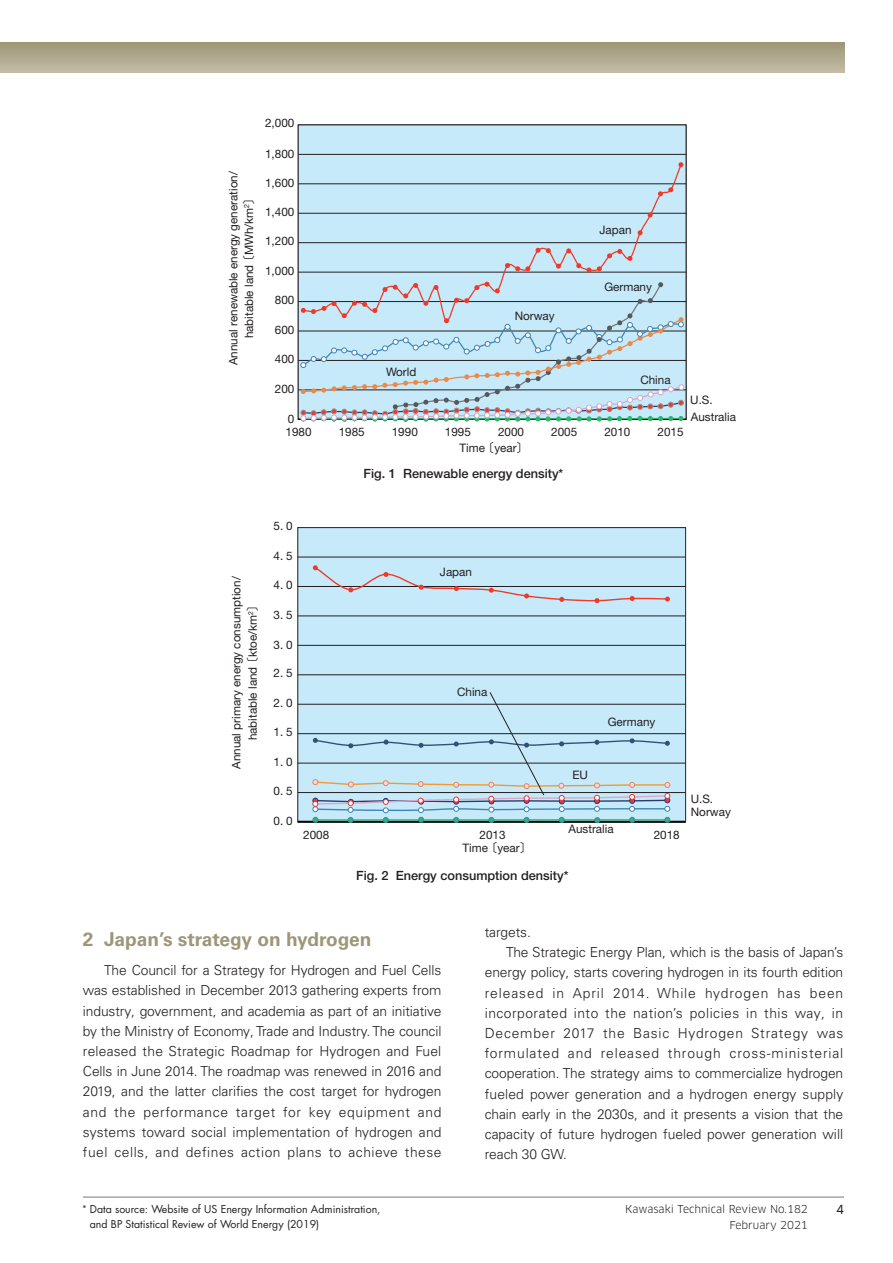
<style>
.page{position:relative;width:893px;height:1263px;background:#fff}
.page>*{position:absolute;margin:0;border:0;box-sizing:border-box;transform-origin:0 0}
.t1{font:700 19.2px "Univers LT Pro 65";color:#9e9678}
.t2{font:300 13.8px/20.2px "Univers LT Pro 45";color:#231f20;text-align:justify}
.t3{font:300 13.8px "Univers LT Pro 45";letter-spacing:.065em;color:#231f20}
.t4{font:300 13.8px "Univers LT Pro 45";letter-spacing:.035em;color:#231f20}
.t5{font:300 13.8px "Univers LT Pro 45";letter-spacing:.06em;color:#231f20}
.t6{font:500 12.75px "Helvetica Neue LT Std";color:#231f20}
.t7{font:12.15px "Clan Pro News";color:#231f20}
.t8{font:11.7px/15.8px "Helvetica Neue LT Std";color:#231f20;text-align:center}
.t9{font:10.65px/14.4px "Futura Std";color:#231f20}
.t10{font:10.65px "Clan Pro";color:#231f20}
.s1{font-family:"Gothic BBB Pro Medium 90 msp RKSJ H"}
.s2{font-family:"Ryumin Pro"}
</style>
<div class="page">
<svg style="left:0;top:43px;width:844px;height:29px;background:#b0a88e"></svg>
<hr style="left:83px;top:1197px;width:761px;height:1px;background:#76787b">
<svg style="left:297px;top:124px;width:390px;height:296px;background:#badbe9"></svg>
<hr style="left:298px;top:390px;width:388px;height:1px;background:#231f20">
<hr style="left:298px;top:360px;width:388px;height:1px;background:#231f20">
<hr style="left:298px;top:331px;width:388px;height:1px;background:#231f20">
<hr style="left:298px;top:301px;width:388px;height:1px;background:#231f20">
<hr style="left:298px;top:272px;width:388px;height:1px;background:#231f20">
<hr style="left:298px;top:242px;width:388px;height:1px;background:#231f20">
<hr style="left:298px;top:213px;width:388px;height:1px;background:#231f20">
<hr style="left:298px;top:184px;width:388px;height:1px;background:#231f20">
<hr style="left:298px;top:154px;width:388px;height:1px;background:#231f20">
<hr style="left:298px;top:419px;width:388px;height:1px;background:#030303">
<svg style="left:302px;top:163px;width:381px;height:119px;background:#c0e2f1"></svg>
<svg style="left:505px;top:263px;width:25px;height:8px"></svg>
<svg style="left:535px;top:248px;width:5px;height:5px"></svg>
<svg style="left:546px;top:248px;width:5px;height:5px"></svg>
<svg style="left:556px;top:264px;width:5px;height:5px"></svg>
<svg style="left:566px;top:248px;width:5px;height:5px"></svg>
<svg style="left:576px;top:263px;width:15px;height:10px"></svg>
<svg style="left:597px;top:249px;width:35px;height:22px"></svg>
<svg style="left:638px;top:230px;width:5px;height:5px"></svg>
<svg style="left:648px;top:212px;width:5px;height:5px"></svg>
<svg style="left:658px;top:187px;width:15px;height:9px"></svg>
<svg style="left:678px;top:162px;width:5px;height:5px"></svg>
<svg style="left:301px;top:282px;width:383px;height:140px;background:#bdd9e5"></svg>
<div style="left:297px;top:527px;width:389px;height:296px;background:#c6eafa"></div>
<hr style="left:298px;top:792px;width:388px;height:1px;background:#231f20">
<hr style="left:298px;top:763px;width:388px;height:1px;background:#231f20">
<hr style="left:298px;top:733px;width:388px;height:1px;background:#231f20">
<hr style="left:298px;top:704px;width:388px;height:1px;background:#231f20">
<hr style="left:298px;top:674px;width:388px;height:1px;background:#231f20">
<hr style="left:298px;top:645px;width:388px;height:1px;background:#231f20">
<hr style="left:298px;top:616px;width:388px;height:1px;background:#231f20">
<hr style="left:298px;top:586px;width:388px;height:1px;background:#231f20">
<hr style="left:298px;top:557px;width:388px;height:1px;background:#231f20">
<hr style="left:298px;top:821px;width:387px;height:1px;background:#030303">
<svg style="left:313px;top:565px;width:357px;height:38px;background:#c3dcea"></svg>
<svg style="left:313px;top:692px;width:357px;height:131px;background:#b8d7e6"></svg>
<p class="t8" style="left:225px;top:365px;width:196px;rotate:-90deg">Annual renewable energy generation/ habitable land <span class="s1">〔</span>MWh/km<sup>2</sup><span class="s1">〕</span></p>
<p class="t8" style="left:265px;top:115px;width:31px">2,000</p>
<p class="t8" style="left:265px;top:146px;width:31px">1,800</p>
<p class="t8" style="left:265px;top:175px;width:31px">1,600</p>
<p class="t8" style="left:265px;top:204px;width:31px">1,400</p>
<p class="t8" style="left:265px;top:233px;width:31px">1,200</p>
<p class="t8" style="left:265px;top:263px;width:31px">1,000</p>
<p class="t8" style="left:275px;top:292px;width:21px">800</p>
<p class="t8" style="left:275px;top:322px;width:21px">600</p>
<p class="t8" style="left:275px;top:351px;width:21px">400</p>
<p class="t8" style="left:275px;top:381px;width:21px">200</p>
<p class="t8" style="left:288px;top:411px;width:8px">0</p>
<p class="t8" style="left:286px;top:423px;width:28px">1980</p>
<p class="t8" style="left:599px;top:222px;width:34px">Japan</p>
<p class="t8" style="left:386px;top:364px;width:32px">World</p>
<p class="t8" style="left:515px;top:308px;width:42px">Norway</p>
<p class="t8" style="left:604px;top:279px;width:49px">Germany</p>
<p class="t8" style="left:640px;top:372px;width:32px">China</p>
<p class="t8" style="left:690px;top:392px;width:24px">U.S.</p>
<p class="t8" style="left:691px;top:409px;width:47px">Australia</p>
<p class="t8" style="left:339px;top:423px;width:28px">1985</p>
<p class="t8" style="left:392px;top:423px;width:28px">1990</p>
<p class="t8" style="left:445px;top:423px;width:28px">1995</p>
<p class="t8" style="left:498px;top:423px;width:28px">2000</p>
<p class="t8" style="left:551px;top:423px;width:28px">2005</p>
<p class="t8" style="left:604px;top:423px;width:28px">2010</p>
<p class="t8" style="left:657px;top:423px;width:28px">2015</p>
<p class="t8" style="left:459px;top:440px;width:71px">Time <span class="s1">〔</span>year<span class="s1">〕</span></p>
<p class="t6" style="left:364px;top:465px;width:201px">Fig. 1 Renewable energy density*</p>
<p class="t8" style="left:228px;top:769px;width:194px;line-height:16.5px;rotate:-90deg">Annual primary energy consumption/ habitable land <span class="s1">〔</span>ktoe/km<sup>2</sup><span class="s1">〕</span></p>
<p class="t8" style="left:274px;top:518px;width:21px">5. 0</p>
<p class="t8" style="left:274px;top:548px;width:21px">4. 5</p>
<p class="t8" style="left:274px;top:577px;width:21px">4. 0</p>
<p class="t8" style="left:274px;top:607px;width:21px">3. 5</p>
<p class="t8" style="left:274px;top:637px;width:21px">3. 0</p>
<p class="t8" style="left:274px;top:665px;width:21px">2. 5</p>
<p class="t8" style="left:274px;top:695px;width:21px">2. 0</p>
<p class="t8" style="left:274px;top:724px;width:21px">1. 5</p>
<p class="t8" style="left:274px;top:753px;width:21px">1. 0</p>
<p class="t8" style="left:274px;top:783px;width:21px">0. 5</p>
<p class="t8" style="left:274px;top:813px;width:21px">0. 0</p>
<p class="t8" style="left:440px;top:564px;width:34px">Japan</p>
<p class="t8" style="left:457px;top:684px;width:32px">China</p>
<p class="t8" style="left:572px;top:767px;width:17px">EU</p>
<p class="t8" style="left:608px;top:713px;width:49px">Germany</p>
<p class="t8" style="left:568px;top:821px;width:47px">Australia</p>
<p class="t8" style="left:303px;top:827px;width:28px">2008</p>
<p class="t8" style="left:480px;top:827px;width:28px">2013</p>
<p class="t8" style="left:654px;top:827px;width:28px">2018</p>
<p class="t8" style="left:462px;top:840px;width:71px">Time <span class="s1">〔</span>year<span class="s1">〕</span></p>
<p class="t6" style="left:356px;top:867px;width:214px">Fig. 2 Energy consumption density*</p>
<p class="t8" style="left:691px;top:791px;width:24px">U.S.</p>
<p class="t8" style="left:691px;top:803px;width:42px">Norway</p>
<h1 class="t1" style="left:83px;top:928px;width:290px">2 Japan’s strategy on hydrogen</h1>
<p class="t2" style="left:83px;top:960px;width:360px;text-indent:21px">The Council for a Strategy for Hydrogen and Fuel Cells was established in December 2013 gathering experts from industry, government, and academia as part of an initiative by the Ministry of Economy, Trade and Industry. The council released the Strategic Roadmap for Hydrogen and Fuel Cells in June 2014. The roadmap was renewed in 2016 and 2019, and the latter clarifies the cost target for hydrogen and the performance target for key equipment and systems toward social implementation of hydrogen and fuel cells, and defines action plans to achieve these</p>
<p class="t9" style="left:90px;top:1202px;width:292px;text-indent:-7px"><span class="s2">*</span> Data source: Website of US Energy Information Administration, and BP Statistical Review of World Energy (2019)</p>
<p class="t2" style="left:485px;top:922px;width:48px">targets.</p>
<p class="t2" style="left:506px;top:942px;width:339px">The Strategic Energy Plan, which is the basis of Japan’s</p>
<p class="t2" style="left:485px;top:962px;width:360px">energy policy, starts covering hydrogen in its fourth edition</p>
<p class="t3" style="left:485px;top:984px;width:360px">released in April 2014. While hydrogen has been</p>
<p class="t4" style="left:485px;top:1004px;width:360px">incorporated into the nation’s policies in this way, in</p>
<p class="t5" style="left:485px;top:1025px;width:360px">December 2017 the Basic Hydrogen Strategy was</p>
<p class="t3" style="left:485px;top:1045px;width:360px">formulated and released through cross-ministerial</p>
<p class="t2" style="left:485px;top:1063px;width:360px">cooperation. The strategy aims to commercialize hydrogen</p>
<p class="t2" style="left:485px;top:1083px;width:360px">fueled power generation and a hydrogen energy supply</p>
<p class="t2" style="left:485px;top:1104px;width:360px">chain early in the 2030s, and it presents a vision that the</p>
<p class="t2" style="left:485px;top:1124px;width:360px">capacity of future hydrogen fueled power generation will</p>
<p class="t2" style="left:485px;top:1144px;width:84px">reach 30 GW.</p>
<p class="t10" style="left:625px;top:1202px;width:184px">Kawasaki Technical Review No.182</p>
<p class="t7" style="left:836px;top:1202px;width:9px">4</p>
<p class="t10" style="left:729px;top:1218px;width:80px">February 2021</p>
</div>
